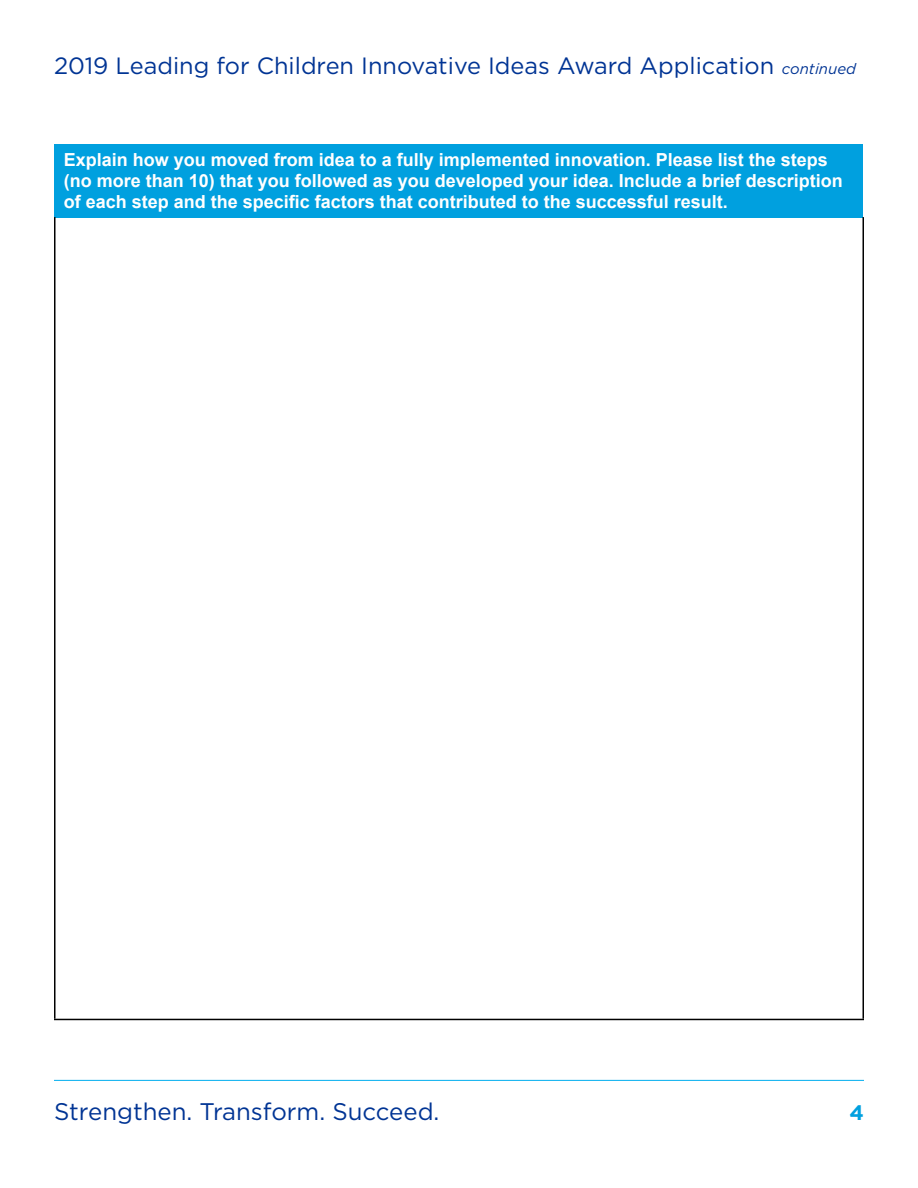
<style>
.page{position:relative;width:918px;height:1188px;background:#fff}
.page>*{position:absolute;margin:0;border:0;box-sizing:border-box;transform-origin:0 0}
.t1{font:24px "Gotham";color:#003494}
.t2{font:23.55px "Gotham";color:#003494}
.t3{font:700 21px "Gotham";color:#00a0df}
.t4{font:700 18px/21px "Arial";color:#fff}
.s1{font-style:italic;font-size:15px}
</style>
<div class="page">
<hr style="left:54px;top:1080px;width:810px;height:1px;background:#00aeef">
<div style="left:55px;top:144px;width:808px;height:73px;background:#00a0df"></div>
<hr style="left:54px;top:217px;width:2px;height:802px;background:#000">
<hr style="left:862px;top:217px;width:2px;height:802px;background:#000">
<hr style="left:54px;top:1019px;width:810px;height:1px;background:#000">
<h2 class="t2" style="left:54px;top:51px;width:804px">2019 Leading for Children Innovative Ideas Award Application <span class="s1">continued</span></h2>
<p class="t4" style="left:64px;top:149px;width:781px">Explain how you moved from idea to a fully implemented innovation. Please list the steps (no more than 10) that you followed as you developed your idea. Include a brief description of each step and the specific factors that contributed to the successful result.</p>
<h1 class="t1" style="left:54px;top:1096px;width:387px">Strengthen. Transform. Succeed.</h1>
<p class="t3" style="left:850px;top:1098px;width:16px">4</p>
</div>
